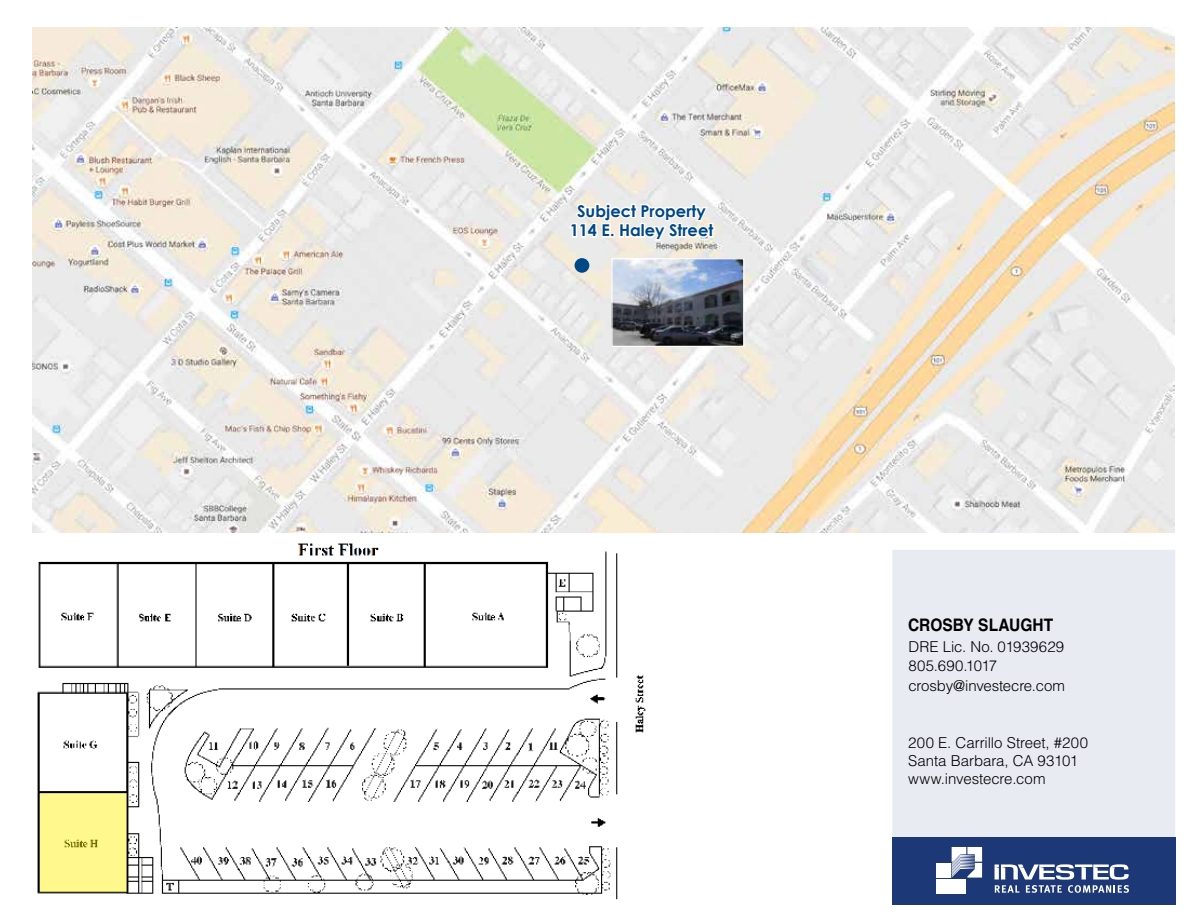
<style>
.page{position:relative;width:1188px;height:918px;background:#fff}
.page>*{position:absolute;margin:0;border:0;box-sizing:border-box;transform-origin:0 0}
.t1{font:700 17.25px "Helvetica";color:#000;scale:.9 1}
.t2{font:700 16.2px/19.5px "Century Gothic";color:#004785;text-align:center}
.t3{font:300 15px/18px "Helvetica";letter-spacing:-.005em;color:#000}
</style>
<div class="page">
<img style="left:37px;top:543px;width:609px;height:357px">
<img style="left:33px;top:27px;width:1141px;height:505px">
<div style="left:890px;top:548px;width:288px;height:308px;background:#e9ebf3;border:2px solid #fff"></div>
<div style="left:575px;top:258px;width:14px;height:15px;background:#004785;border-radius:50%"></div>
<svg style="left:567px;top:201px;width:149px;height:41px"></svg>
<img style="left:613px;top:260px;width:129px;height:85px">
<div style="left:611px;top:258px;width:133px;height:89px;border:1px solid #fff"></div>
<div style="left:892px;top:838px;width:284px;height:67px;background:#1d3876"></div>
<svg style="left:952px;top:847px;width:30px;height:31px"></svg>
<div style="left:936px;top:863px;width:14px;height:15px;background:#fff"></div>
<div style="left:936px;top:879px;width:14px;height:14px;background:#fff"></div>
<div style="left:952px;top:879px;width:14px;height:14px;background:#fff"></div>
<svg style="left:995px;top:864px;width:134px;height:29px"></svg>
<div style="left:40px;top:793px;width:87px;height:98px;background:#fff98d"></div>
<p class="t2" style="left:570px;top:201px;width:145px">Subject Property<br>114 E. Haley Street</p>
<p class="t1" style="left:908px;top:614px;width:163px">CROSBY SLAUGHT</p>
<p class="t3" style="left:909px;top:636px;width:158px;line-height:19.5px">DRE Lic. No. 01939629<br>805.690.1017 crosby@investecre.com</p>
<p class="t3" style="left:908px;top:733px;width:181px">200 E. Carrillo Street, #200<br>Santa Barbara, CA 93101 www.investecre.com</p>
</div>
